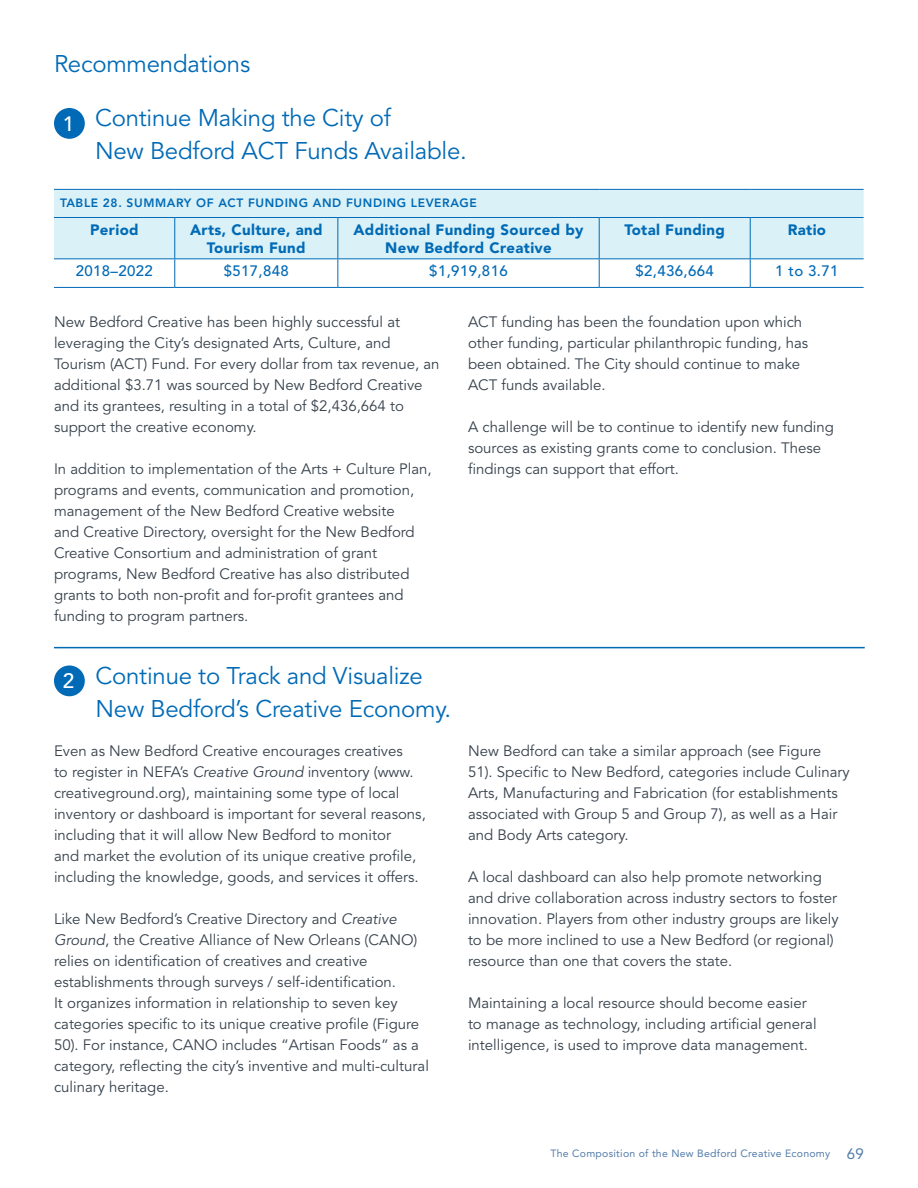
<style>
.page{position:relative;width:918px;height:1188px;background:#fff}
.page>*{position:absolute;margin:0;border:0;box-sizing:border-box;transform-origin:0 0}
.t1{font:24px/33px "Avenir LT Std";letter-spacing:-.01em;color:#006ab6}
.t2{font:500 20.7px "Avenir LT Std";color:#fff}
.t3{font:15px/21px "Avenir LT Std";color:#36414c}
.t4{font:900 15px/18px "Avenir LT Std";letter-spacing:.025em;color:#006ab6;text-align:center}
.t5{font:500 15px "Avenir LT Std";letter-spacing:.025em;color:#006ab6}
.t6{font:800 12px "Avenir LT Std";letter-spacing:.05em;color:#006ab6}
.t7{font:10.5px "Avenir LT Std";letter-spacing:.025em;color:#527ca9}
.s1{font-style:italic}
.s2{font-size:15px}
</style>
<div class="page">
<div style="left:54px;top:190px;width:810px;height:68px;background:#d9f1f7"></div>
<hr style="left:54px;top:189px;width:121px;height:1px;background:#006ab6">
<hr style="left:175px;top:189px;width:163px;height:1px;background:#006ab6">
<hr style="left:338px;top:189px;width:261px;height:1px;background:#006ab6">
<hr style="left:599px;top:189px;width:151px;height:1px;background:#006ab6">
<hr style="left:750px;top:189px;width:114px;height:1px;background:#006ab6">
<hr style="left:54px;top:217px;width:121px;height:1px;background:#006ab6">
<hr style="left:175px;top:217px;width:163px;height:1px;background:#006ab6">
<hr style="left:174px;top:218px;width:1px;height:40px;background:#006ab6">
<hr style="left:338px;top:217px;width:261px;height:1px;background:#006ab6">
<hr style="left:337px;top:218px;width:1px;height:40px;background:#006ab6">
<hr style="left:599px;top:217px;width:151px;height:1px;background:#006ab6">
<hr style="left:599px;top:218px;width:1px;height:40px;background:#006ab6">
<hr style="left:750px;top:217px;width:114px;height:1px;background:#006ab6">
<hr style="left:750px;top:218px;width:1px;height:40px;background:#006ab6">
<hr style="left:54px;top:258px;width:121px;height:1px;background:#006ab6">
<hr style="left:175px;top:258px;width:163px;height:1px;background:#006ab6">
<svg style="left:174px;top:259px;width:1px;height:28px"></svg>
<hr style="left:338px;top:258px;width:261px;height:1px;background:#006ab6">
<svg style="left:337px;top:259px;width:1px;height:28px"></svg>
<hr style="left:599px;top:258px;width:151px;height:1px;background:#006ab6">
<svg style="left:599px;top:259px;width:1px;height:28px"></svg>
<hr style="left:750px;top:258px;width:114px;height:1px;background:#006ab6">
<svg style="left:750px;top:259px;width:1px;height:28px"></svg>
<hr style="left:54px;top:287px;width:121px;height:1px;background:#006ab6">
<hr style="left:175px;top:287px;width:163px;height:1px;background:#006ab6">
<hr style="left:338px;top:287px;width:261px;height:1px;background:#006ab6">
<hr style="left:599px;top:287px;width:151px;height:1px;background:#006ab6">
<hr style="left:750px;top:287px;width:114px;height:1px;background:#006ab6">
<div style="left:54px;top:108px;width:31px;height:31px;background:#006ab6;border-radius:50%"></div>
<div style="left:54px;top:665px;width:31px;height:31px;background:#006ab6;border-radius:50%"></div>
<hr style="left:55px;top:647px;width:809px;height:1px;background:#006ab6">
<h1 class="t1" style="left:54px;top:48px;width:198px">Recommendations</h1>
<h1 class="t1" style="left:95px;top:102px;width:373px">Continue Making the City of<br>New Bedford ACT Funds Available.</h1>
<p class="t6" style="left:60px;top:196px;width:418px">TABLE 28. SUMMARY OF ACT FUNDING AND FUNDING LEVERAGE</p>
<p class="t4" style="left:90px;top:221px;width:50px">Period</p>
<p class="t4" style="left:190px;top:221px;width:134px">Arts, Culture, and<br>Tourism Fund</p>
<p class="t4" style="left:353px;top:221px;width:232px">Additional Funding Sourced by<br>New Bedford Creative</p>
<p class="t4" style="left:624px;top:221px;width:102px">Total Funding</p>
<p class="t4" style="left:788px;top:221px;width:40px">Ratio</p>
<p class="t5" style="left:76px;top:262px;width:79px">2018–2022</p>
<p class="t5" style="left:224px;top:262px;width:67px">$517,848</p>
<p class="t5" style="left:429px;top:262px;width:80px">$1,919,816</p>
<p class="t5" style="left:636px;top:262px;width:80px">$2,436,664</p>
<p class="t5" style="left:775px;top:262px;width:65px">1 to 3.71</p>
<h2 class="t2" style="left:63px;top:112px;width:13px">1</h2>
<p class="t3" style="left:54px;top:312px;width:387px">New Bedford Creative has been highly successful at leveraging the City’s designated Arts, Culture, and Tourism (ACT) Fund. For every dollar from tax revenue, an additional $3.71 was sourced by New Bedford Creative and its grantees, resulting in a total of $2,436,664 to support the creative economy.</p>
<p class="t3" style="left:54px;top:459px;width:379px">In addition to implementation of the Arts + Culture Plan, programs and events, communication and promotion, management of the New Bedford Creative website<br>and Creative Directory, oversight for the New Bedford Creative Consortium and administration of grant programs, New Bedford Creative has also distributed grants to both non-profit and for-profit grantees and funding to program partners.</p>
<h1 class="t1" style="left:96px;top:660px;width:357px">Continue to Track and Visualize<br>New Bedford’s Creative Economy.</h1>
<p class="t3" style="left:54px;top:741px;width:373px">Even as New Bedford Creative encourages creatives<br>to register in NEFA’s <span class="s1">Creative Ground</span> inventory (www. creativeground.org), maintaining some type of local inventory or dashboard is important for several reasons, including that it will allow New Bedford to monitor<br>and market the evolution of its unique creative profile, including the knowledge, goods, and services it offers.</p>
<p class="t3" style="left:54px;top:909px;width:376px">Like New Bedford’s Creative Directory and <span class="s1">Creative Ground</span>, the Creative Alliance of New Orleans (CANO) relies on identification of creatives and creative establishments through surveys / self-identification.<br>It organizes information in relationship to seven key categories specific to its unique creative profile (Figure 50). For instance, CANO includes “Artisan Foods” as a category, reflecting the city’s inventive and multi-cultural culinary heritage.</p>
<h2 class="t2" style="left:63px;top:669px;width:13px">2</h2>
<p class="t3" style="left:468px;top:312px;width:342px">ACT funding has been the foundation upon which other funding, particular philanthropic funding, has been obtained. The City should continue to make ACT funds available.</p>
<p class="t3" style="left:468px;top:417px;width:368px">A challenge will be to continue to identify new funding sources as existing grants come to conclusion. These findings can support that effort.</p>
<p class="t3" style="left:468px;top:741px;width:383px">New Bedford can take a similar approach (see Figure<br>51). Specific to New Bedford, categories include Culinary Arts, Manufacturing and Fabrication (for establishments associated with Group 5 and Group 7), as well as a Hair and Body Arts category.</p>
<p class="t3" style="left:468px;top:867px;width:372px">A local dashboard can also help promote networking and drive collaboration across industry sectors to foster innovation. Players from other industry groups are likely to be more inclined to use a New Bedford (or regional) resource than one that covers the state.</p>
<p class="t3" style="left:468px;top:993px;width:350px">Maintaining a local resource should become easier to manage as technology, including artificial general intelligence, is used to improve data management.</p>
<p class="t7" style="left:551px;top:1148px;width:315px">The Composition of the New Bedford Creative Economy <span class="s2">69</span></p>
</div>
